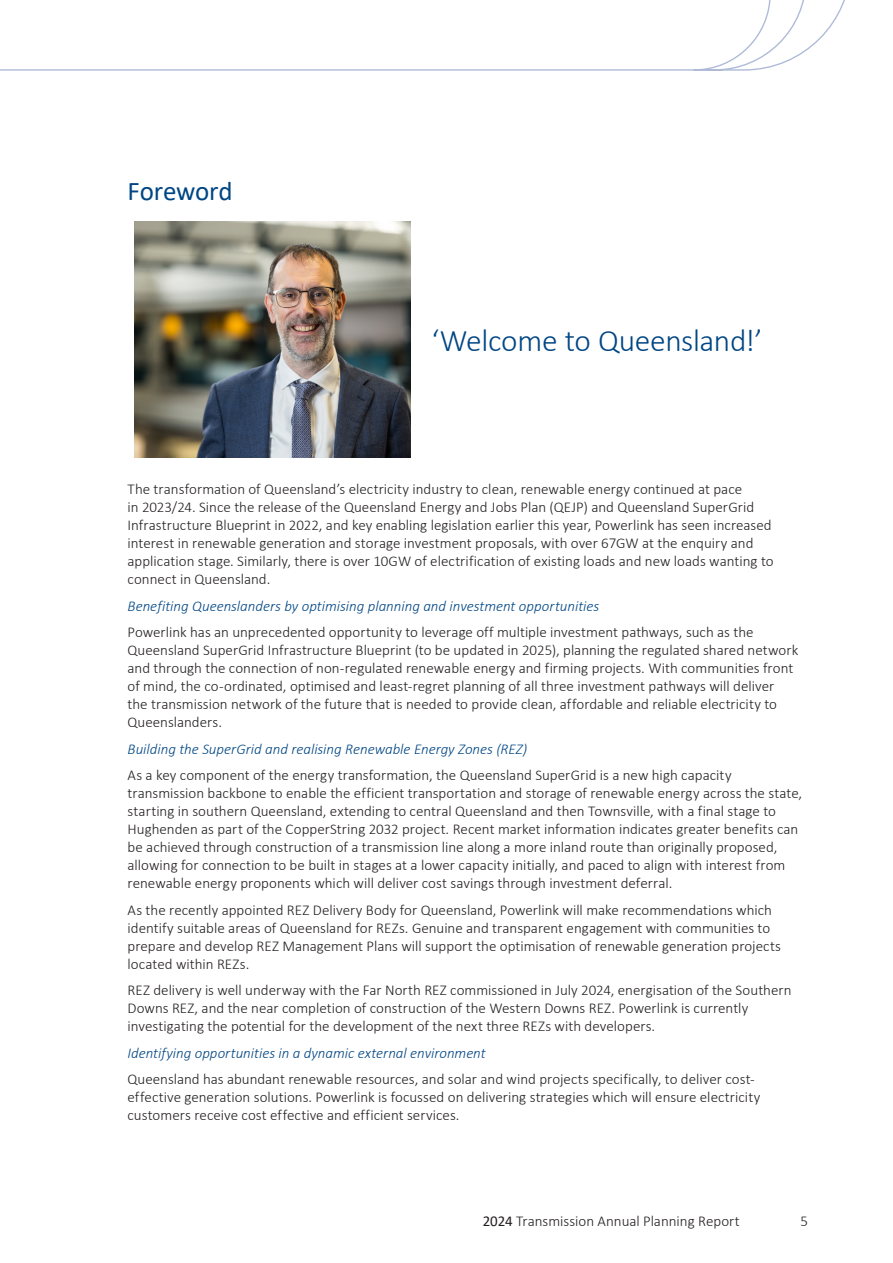
<style>
.page{position:relative;width:893px;height:1263px;background:#fff}
.page>*{position:absolute;margin:0;border:0;box-sizing:border-box;transform-origin:0 0}
.Body_Text_NO_INDENT{font:300 31.5px "Calibri";letter-spacing:-.01em;color:#004684}
.Heading_not_in_TOC{font:27px "Calibri";letter-spacing:-.005em;color:#004684}
.Body_Text_NO_INDENT-2{font:300 15px/18px "Calibri";color:#231f20}
.Body_Text_NO_INDENT_Italics{font:italic 300 15px "Calibri";color:#004684}
.s1{font-weight:400}
</style>
<div class="page">
<svg style="left:0;top:0;width:845px;height:71px"></svg>
<img style="left:134px;top:221px;width:276px;height:236px">
<p class="Heading_not_in_TOC" style="left:128px;top:172px;width:107px">Foreword</p>
<p class="Body_Text_NO_INDENT" style="left:432px;top:321px;width:332px">‘Welcome to Queensland!’</p>
<p class="Body_Text_NO_INDENT-2" style="left:128px;top:480px;width:648px">The transformation of Queensland’s electricity industry to clean, renewable energy continued at pace<br>in 2023/24. Since the release of the Queensland Energy and Jobs Plan (QEJP) and Queensland SuperGrid Infrastructure Blueprint in 2022, and key enabling legislation earlier this year, Powerlink has seen increased interest in renewable generation and storage investment proposals, with over 67GW at the enquiry and application stage. Similarly, there is over 10GW of electrification of existing loads and new loads wanting to connect in Queensland.</p>
<p class="Body_Text_NO_INDENT_Italics" style="left:128px;top:596px;width:473px">Benefiting Queenslanders by optimising planning and investment opportunities</p>
<p class="Body_Text_NO_INDENT-2" style="left:128px;top:623px;width:672px">Powerlink has an unprecedented opportunity to leverage off multiple investment pathways, such as the Queensland SuperGrid Infrastructure Blueprint (to be updated in 2025), planning the regulated shared network and through the connection of non-regulated renewable energy and firming projects. With communities front of mind, the co-ordinated, optimised and least-regret planning of all three investment pathways will deliver<br>the transmission network of the future that is needed to provide clean, affordable and reliable electricity to Queenslanders.</p>
<p class="Body_Text_NO_INDENT_Italics" style="left:128px;top:739px;width:401px">Building the SuperGrid and realising Renewable Energy Zones (REZ)</p>
<p class="Body_Text_NO_INDENT-2" style="left:128px;top:766px;width:676px">As a key component of the energy transformation, the Queensland SuperGrid is a new high capacity transmission backbone to enable the efficient transportation and storage of renewable energy across the state, starting in southern Queensland, extending to central Queensland and then Townsville, with a final stage to Hughenden as part of the CopperString 2032 project. Recent market information indicates greater benefits can be achieved through construction of a transmission line along a more inland route than originally proposed, allowing for connection to be built in stages at a lower capacity initially, and paced to align with interest from renewable energy proponents which will deliver cost savings through investment deferral.</p>
<p class="Body_Text_NO_INDENT-2" style="left:128px;top:900px;width:655px">As the recently appointed REZ Delivery Body for Queensland, Powerlink will make recommendations which identify suitable areas of Queensland for REZs. Genuine and transparent engagement with communities to prepare and develop REZ Management Plans will support the optimisation of renewable generation projects located within REZs.</p>
<p class="Body_Text_NO_INDENT-2" style="left:128px;top:981px;width:665px">REZ delivery is well underway with the Far North REZ commissioned in July 2024, energisation of the Southern<br>Downs REZ, and the near completion of construction of the Western Downs REZ. Powerlink is currently investigating the potential for the development of the next three REZs with developers.</p>
<p class="Body_Text_NO_INDENT_Italics" style="left:128px;top:1043px;width:360px">Identifying opportunities in a dynamic external environment</p>
<p class="Body_Text_NO_INDENT-2" style="left:128px;top:1070px;width:634px">Queensland has abundant renewable resources, and solar and wind projects specifically, to deliver cost&shy;effective generation solutions. Powerlink is focussed on delivering strategies which will ensure electricity customers receive cost effective and efficient services.</p>
<p class="Body_Text_NO_INDENT-2" style="left:483px;top:1211px;width:259px"><span class="s1">2024</span> Transmission Annual Planning Report</p>
<p class="Body_Text_NO_INDENT-2" style="left:800px;top:1211px;width:9px">5</p>
</div>
